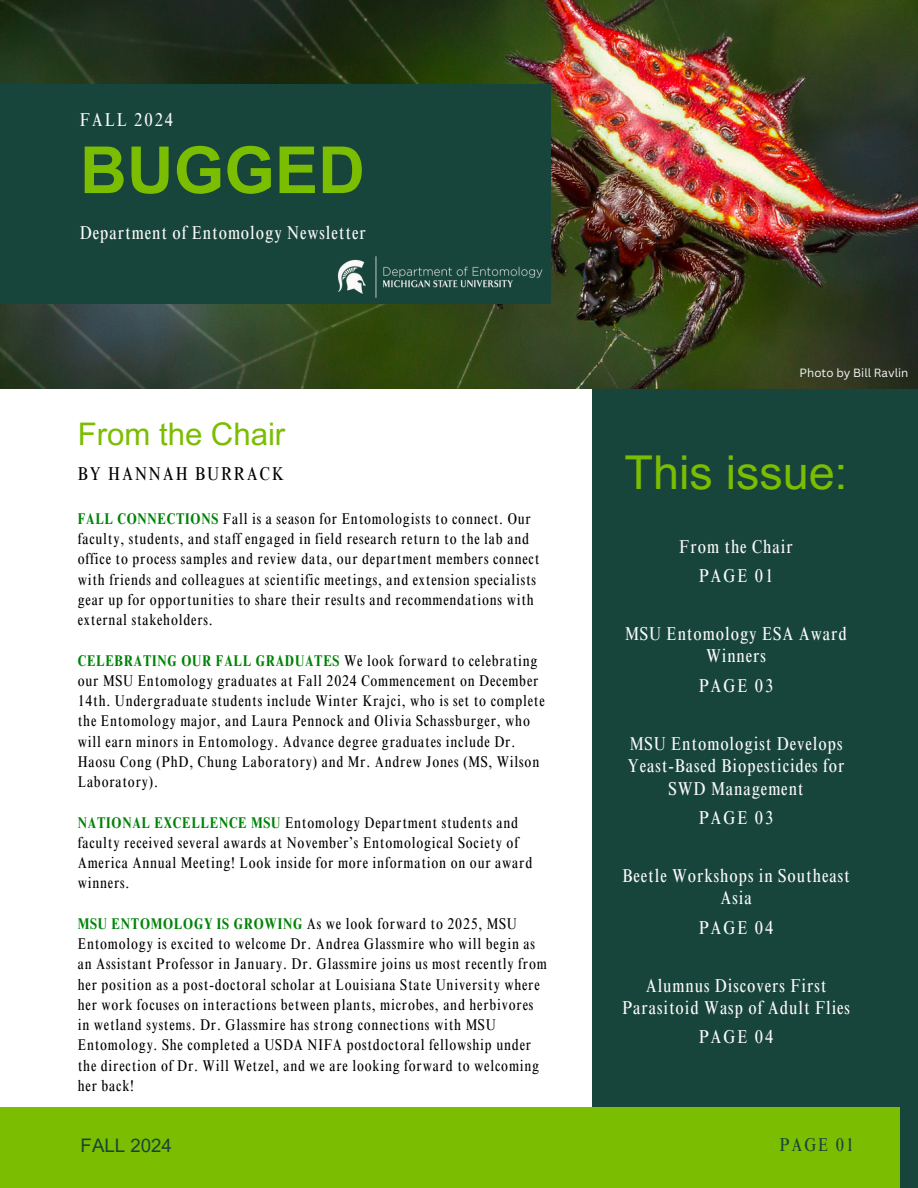
<style>
.page{position:relative;width:918px;height:1188px;background:#fff}
.page>*{position:absolute;margin:0;border:0;box-sizing:border-box;transform-origin:0 0}
.t1{font:700 64.95px "Arial MT Pro";color:#7bbd00}
.t2{font:46.65px "Arial MT Pro";color:#7bbd00}
.t3{font:31.2px "Arial MT Pro";color:#7bbd00}
.t4{font:condensed 18.75px "Times NRMT Pro";letter-spacing:.1em;color:#fafafa}
.t5{font:18.75px "Arial MT Pro";color:#18453b}
.t6{font:condensed 18.6px/22.2px "Times NRMT Pro";letter-spacing:.05em;color:#fafafa;text-align:center}
.t7{font:condensed 18.6px "Times NRMT Pro";letter-spacing:.1em;color:#000}
.t8{font:condensed 18.6px "Times NRMT Pro";letter-spacing:.1em;color:#18453b}
.t9{font:condensed 15.6px/20.2px "Times NRMT Pro";letter-spacing:.05em;color:#000}
.t10{font:11.55px "Canva Sans";color:#fafafa}
.s1{font-weight:700;color:#008208}
</style>
<div class="page">
<div style="left:593px;top:342px;width:325px;height:846px;background:#18453b"></div>
<img style="left:0;top:0;width:918px;height:388px">
<div style="left:0;top:84px;width:550px;height:219px;background:#18453b"></div>
<div style="left:0;top:1107px;width:900px;height:81px;background:#7bbd00"></div>
<img style="left:337px;top:257px;width:206px;height:40px">
<p class="t4" style="left:80px;top:113px;width:95px">FALL 2024</p>
<p class="t1" style="left:80px;top:146px;width:287px">BUGGED</p>
<h4 class="t6" style="left:80px;top:224px;width:287px">Department of Entomology Newsletter</h4>
<h5 class="t3" style="left:78px;top:423px;width:209px">From the Chair</h5>
<h4 class="t7" style="left:78px;top:466px;width:208px">BY HANNAH BURRACK</h4>
<h5 class="t9" style="left:78px;top:510px;width:463px"><span class="s1">FALL CONNECTIONS</span> Fall is a season for Entomologists to connect. Our faculty, students, and staff engaged in field research return to the lab and office to process samples and review data, our department members connect with friends and colleagues at scientific meetings, and extension specialists gear up for opportunities to share their results and recommendations with external stakeholders.</h5>
<h3 class="t9" style="left:78px;top:652px;width:468px"><span class="s1">CELEBRATING OUR FALL GRADUATES</span> We look forward to celebrating our MSU Entomology graduates at Fall 2024 Commencement on December 14th. Undergraduate students include Winter Krajci, who is set to complete the Entomology major, and Laura Pennock and Olivia Schassburger, who will earn minors in Entomology. Advance degree graduates include Dr.<br>Haosu Cong (PhD, Chung Laboratory) and Mr. Andrew Jones (MS, Wilson Laboratory).</h3>
<h4 class="t9" style="left:78px;top:814px;width:456px"><span class="s1">NATIONAL EXCELLENCE MSU</span> Entomology Department students and faculty received several awards at November’s Entomological Society of America Annual Meeting! Look inside for more information on our award winners.</h4>
<h6 class="t9" style="left:78px;top:915px;width:471px"><span class="s1">MSU ENTOMOLOGY IS GROWING</span> As we look forward to 2025, MSU Entomology is excited to welcome Dr. Andrea Glassmire who will begin as an Assistant Professor in January. Dr. Glassmire joins us most recently from her position as a post-doctoral scholar at Louisiana State University where her work focuses on interactions between plants, microbes, and herbivores in wetland systems. Dr. Glassmire has strong connections with MSU Entomology. She completed a USDA NIFA postdoctoral fellowship under the direction of Dr. Will Wetzel, and we are looking forward to welcoming her back!</h6>
<h6 class="t10" style="left:800px;top:364px;width:110px">Photo by Bill Ravlin</h6>
<h1 class="t2" style="left:625px;top:455px;width:225px">This issue:</h1>
<h5 class="t6" style="left:679px;top:537px;width:115px">From the Chair</h5>
<p class="t6" style="left:699px;top:567px;width:76px">PAGE 01</p>
<p class="t6" style="left:625px;top:625px;width:223px">MSU Entomology ESA Award<br>Winners</p>
<p class="t6" style="left:699px;top:676px;width:76px">PAGE 03</p>
<h2 class="t6" style="left:628px;top:735px;width:218px">MSU Entomologist Develops<br>Yeast-Based Biopesticides for<br>SWD Management</h2>
<h5 class="t6" style="left:699px;top:809px;width:76px">PAGE 03</h5>
<h4 class="t6" style="left:622px;top:867px;width:229px">Beetle Workshops in Southeast<br>Asia</h4>
<h5 class="t6" style="left:699px;top:918px;width:76px">PAGE 04</h5>
<h4 class="t6" style="left:622px;top:977px;width:230px">Alumnus Discovers First<br>Parasitoid Wasp of Adult Flies</h4>
<p class="t6" style="left:699px;top:1028px;width:76px">PAGE 04</p>
<h5 class="t5" style="left:81px;top:1138px;width:93px">FALL 2024</h5>
<h4 class="t8" style="left:779px;top:1138px;width:76px">PAGE 01</h4>
</div>
